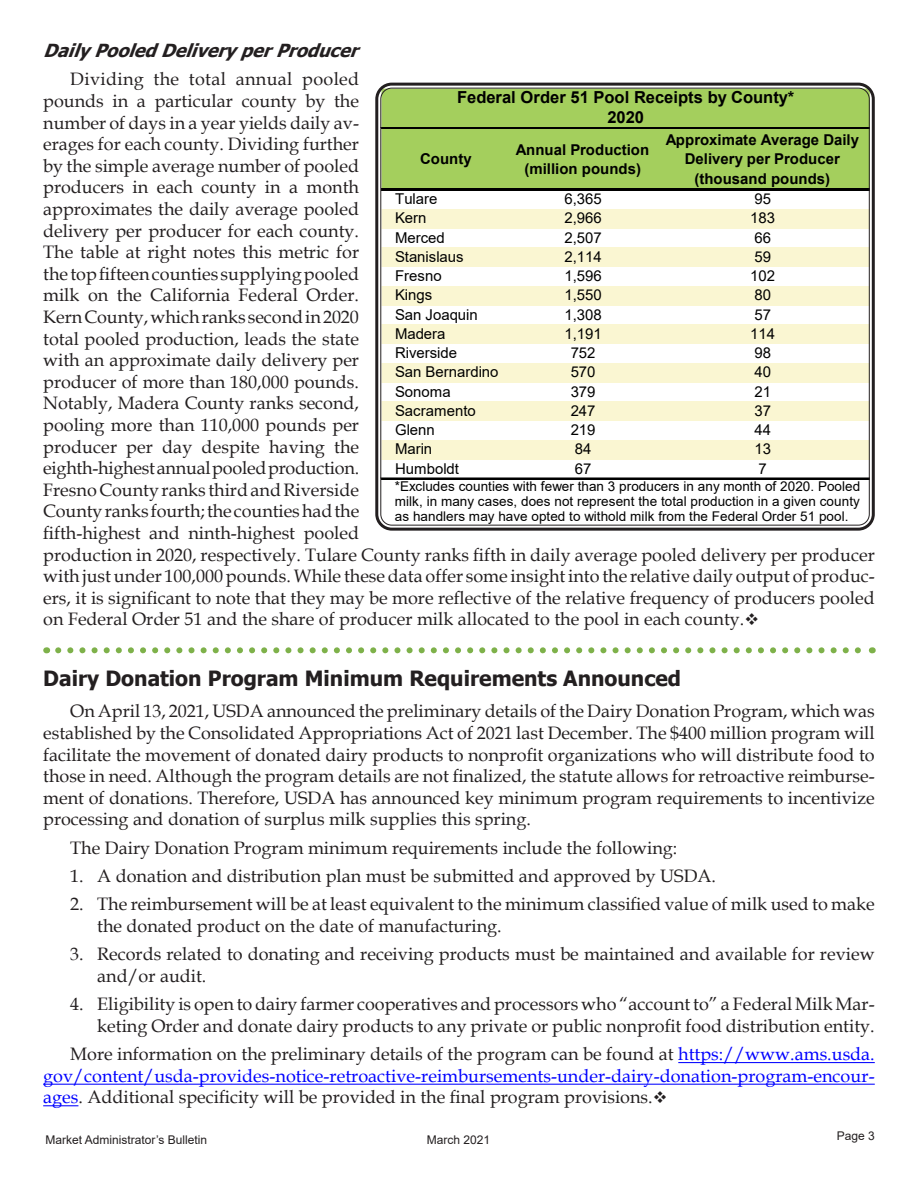
<style>
.page{position:relative;width:918px;height:1188px;background:#fff}
.page>*{position:absolute;margin:0;border:0;box-sizing:border-box;transform-origin:0 0}
.t1{font:700 21px "Tahoma";color:#231f20}
.DDP{font:18px/21.6px "Book Antiqua";color:#231f20}
.t2{font:italic 700 18px "Tahoma";color:#231f20}
.t3{font:700 16.5px/20.1px "Arial";color:#000;text-align:center}
.t4{font:15px "Arial";color:#000}
.t5{font:700 15px/19.2px "Arial";letter-spacing:.005em;color:#000;text-align:center}
.t6{font:13.5px/15px "Arial";letter-spacing:.005em;color:#000;text-align:justify}
.t7{font:12px "Arial";color:#231f20}
.s1{color:#00f}
</style>
<div class="page">
<hr style="left:678px;top:1062px;width:197px;height:1px;background:#00f">
<hr style="left:43px;top:1084px;width:832px;height:1px;background:#00f">
<hr style="left:43px;top:1105px;width:35px;height:1px;background:#00f">
<svg style="left:58px;top:647px;width:803px;height:6px"></svg>
<div style="left:382px;top:89px;width:487px;height:101px;background:#a4cf5d"></div>
<div style="left:382px;top:209px;width:487px;height:20px;background:#faf6d2"></div>
<div style="left:382px;top:248px;width:487px;height:19px;background:#faf6d2"></div>
<div style="left:382px;top:286px;width:487px;height:20px;background:#faf6d2"></div>
<div style="left:382px;top:325px;width:487px;height:19px;background:#faf6d2"></div>
<div style="left:382px;top:363px;width:487px;height:20px;background:#faf6d2"></div>
<div style="left:382px;top:402px;width:487px;height:19px;background:#faf6d2"></div>
<div style="left:382px;top:440px;width:487px;height:20px;background:#faf6d2"></div>
<hr style="left:381px;top:127px;width:488px;height:1px;background:#000">
<hr style="left:381px;top:128px;width:488px;height:1px;background:#000">
<hr style="left:381px;top:188px;width:488px;height:3px;background:#000">
<hr style="left:381px;top:478px;width:488px;height:1px;background:#000">
<div style="left:375px;top:83px;width:500px;height:448px;border:3px solid #231f20;border-radius:15px"></div>
<p class="t2" style="left:43px;top:38px;width:325px">DailyPooledDeliveryperProducer</p>
<p class="DDP" style="left:43px;top:68px;width:833px;text-indent:27px">Dividing the total annual pooled<br>pounds in a particular county by the<br>number of days in a year yields daily av-<br>erages for each county. Dividing further<br>by the simple average number of pooled<br>producers in each county in a month<br>approximates the daily average pooled<br>delivery per producer for each county.<br>The table at right notes this metric for<br>the top fifteen counties supplying pooled<br>milk on the California Federal Order.<br>Kern County, which ranks second in 2020<br>total pooled production, leads the state<br>with an approximate daily delivery per<br>producer of more than 180,000 pounds.<br>Notably, Madera County ranks second,<br>pooling more than 110,000 pounds per<br>producer per day despite having the<br>eighth-highest annual pooled production.<br>Fresno County ranks third and Riverside<br>County ranks fourth; the counties had the<br>fifth-highest and ninth-highest pooled<br>production in 2020, respectively. Tulare County ranks fifth in daily average pooled delivery per producer with just under 100,000 pounds. While these data offer some insight into the relative daily output of produc&shy;ers, it is significant to note that they may be more reflective of the relative frequency of producers pooled on Federal Order 51 and the share of producer milk allocated to the pool in each county.❖</p>
<p class="t1" style="left:43px;top:664px;width:639px">Dairy Donation Program Minimum Requirements Announced</p>
<p class="t3" style="left:457px;top:87px;width:339px">Federal Order 51 Pool Receipts by County*<br>2020</p>
<p class="t5" style="left:420px;top:150px;width:53px">County</p>
<p class="t5" style="left:516px;top:140px;width:135px">Annual Production (million pounds)</p>
<p class="t5" style="left:666px;top:130px;width:195px">Approximate Average Daily<br>Delivery per Producer (thousand pounds)</p>
<p class="t4" style="left:395px;top:188px;width:44px">Tulare</p>
<p class="t4" style="left:565px;top:188px;width:39px">6,365</p>
<p class="t4" style="left:754px;top:188px;width:18px">95</p>
<p class="t4" style="left:395px;top:208px;width:33px">Kern</p>
<p class="t4" style="left:565px;top:208px;width:39px">2,966</p>
<p class="t4" style="left:750px;top:208px;width:26px">183</p>
<p class="t4" style="left:395px;top:227px;width:51px">Merced</p>
<p class="t4" style="left:565px;top:227px;width:39px">2,507</p>
<p class="t4" style="left:754px;top:227px;width:18px">66</p>
<p class="t4" style="left:395px;top:246px;width:70px">Stanislaus</p>
<p class="t4" style="left:565px;top:246px;width:39px">2,114</p>
<p class="t4" style="left:754px;top:246px;width:18px">59</p>
<p class="t4" style="left:395px;top:265px;width:48px">Fresno</p>
<p class="t4" style="left:565px;top:265px;width:39px">1,596</p>
<p class="t4" style="left:750px;top:265px;width:26px">102</p>
<p class="t4" style="left:395px;top:285px;width:39px">Kings</p>
<p class="t4" style="left:565px;top:285px;width:39px">1,550</p>
<p class="t4" style="left:754px;top:285px;width:18px">80</p>
<p class="t4" style="left:395px;top:304px;width:84px">San Joaquin</p>
<p class="t4" style="left:565px;top:304px;width:39px">1,308</p>
<p class="t4" style="left:754px;top:304px;width:18px">57</p>
<p class="t4" style="left:395px;top:323px;width:52px">Madera</p>
<p class="t4" style="left:565px;top:323px;width:39px">1,191</p>
<p class="t4" style="left:750px;top:323px;width:26px">114</p>
<p class="t4" style="left:395px;top:342px;width:64px">Riverside</p>
<p class="t4" style="left:571px;top:342px;width:26px">752</p>
<p class="t4" style="left:754px;top:342px;width:18px">98</p>
<p class="t4" style="left:395px;top:362px;width:105px">San Bernardino</p>
<p class="t4" style="left:571px;top:362px;width:26px">570</p>
<p class="t4" style="left:754px;top:362px;width:18px">40</p>
<p class="t4" style="left:395px;top:381px;width:57px">Sonoma</p>
<p class="t4" style="left:571px;top:381px;width:26px">379</p>
<p class="t4" style="left:754px;top:381px;width:18px">21</p>
<p class="t4" style="left:395px;top:400px;width:82px">Sacramento</p>
<p class="t4" style="left:571px;top:400px;width:26px">247</p>
<p class="t4" style="left:754px;top:400px;width:18px">37</p>
<p class="t4" style="left:395px;top:420px;width:41px">Glenn</p>
<p class="t4" style="left:571px;top:420px;width:26px">219</p>
<p class="t4" style="left:754px;top:420px;width:18px">44</p>
<p class="t4" style="left:395px;top:439px;width:39px">Marin</p>
<p class="t4" style="left:575px;top:439px;width:18px">84</p>
<p class="t4" style="left:754px;top:439px;width:18px">13</p>
<p class="t4" style="left:395px;top:458px;width:66px">Humboldt</p>
<p class="t4" style="left:575px;top:458px;width:18px">67</p>
<p class="t4" style="left:759px;top:458px;width:10px">7</p>
<p class="t6" style="left:395px;top:479px;width:467px">*Excludes counties with fewer than 3 producers in any month of 2020. Pooled milk, in many cases, does not represent the total production in a given county as handlers may have opted to withold milk from the Federal Order 51 pool.</p>
<p class="DDP" style="left:43px;top:700px;width:833px;text-align:justify;text-indent:27px">On April 13, 2021, USDA announced the preliminary details of the Dairy Donation Program, which was established by the Consolidated Appropriations Act of 2021 last December. The $400 million program will facilitate the movement of donated dairy products to nonprofit organizations who will distribute food to those in need. Although the program details are not finalized, the statute allows for retroactive reimburse&shy;ment of donations. Therefore, USDA has announced key minimum program requirements to incentivize processing and donation of surplus milk supplies this spring.</p>
<p class="DDP" style="left:70px;top:836px;width:609px">The Dairy Donation Program minimum requirements include the following:</p>
<p class="DDP" style="left:70px;top:865px;width:647px">1. A donation and distribution plan must be submitted and approved by USDA.</p>
<p class="DDP" style="left:97px;top:893px;width:779px;text-indent:-27px">2. The reimbursement will be at least equivalent to the minimum classified value of milk used to make the donated product on the date of manufacturing.</p>
<p class="DDP" style="left:97px;top:943px;width:779px;text-indent:-27px">3. Records related to donating and receiving products must be maintained and available for review and/or audit.</p>
<p class="DDP" style="left:70px;top:993px;width:806px;text-align:right">4. Eligibility is open to dairy farmer cooperatives and processors who “account to” a Federal Milk Mar&shy;keting Order and donate dairy products to any private or public nonprofit food distribution entity.</p>
<p class="DDP" style="left:43px;top:1043px;width:833px;text-align:justify;text-indent:27px">More information on the preliminary details of the program can be found at <span class="s1">https://www.ams.usda. gov/content/usda-provides-notice-retroactive-reimbursements-under-dairy-donation-program-encour&shy;ages</span>. Additional specificity will be provided in the final program provisions.❖</p>
<p class="t7" style="left:46px;top:1131px;width:163px">Market Administrator’s Bulletin</p>
<p class="t7" style="left:427px;top:1131px;width:65px">March 2021</p>
<p class="t7" style="left:837px;top:1128px;width:40px">Page 3</p>
</div>
